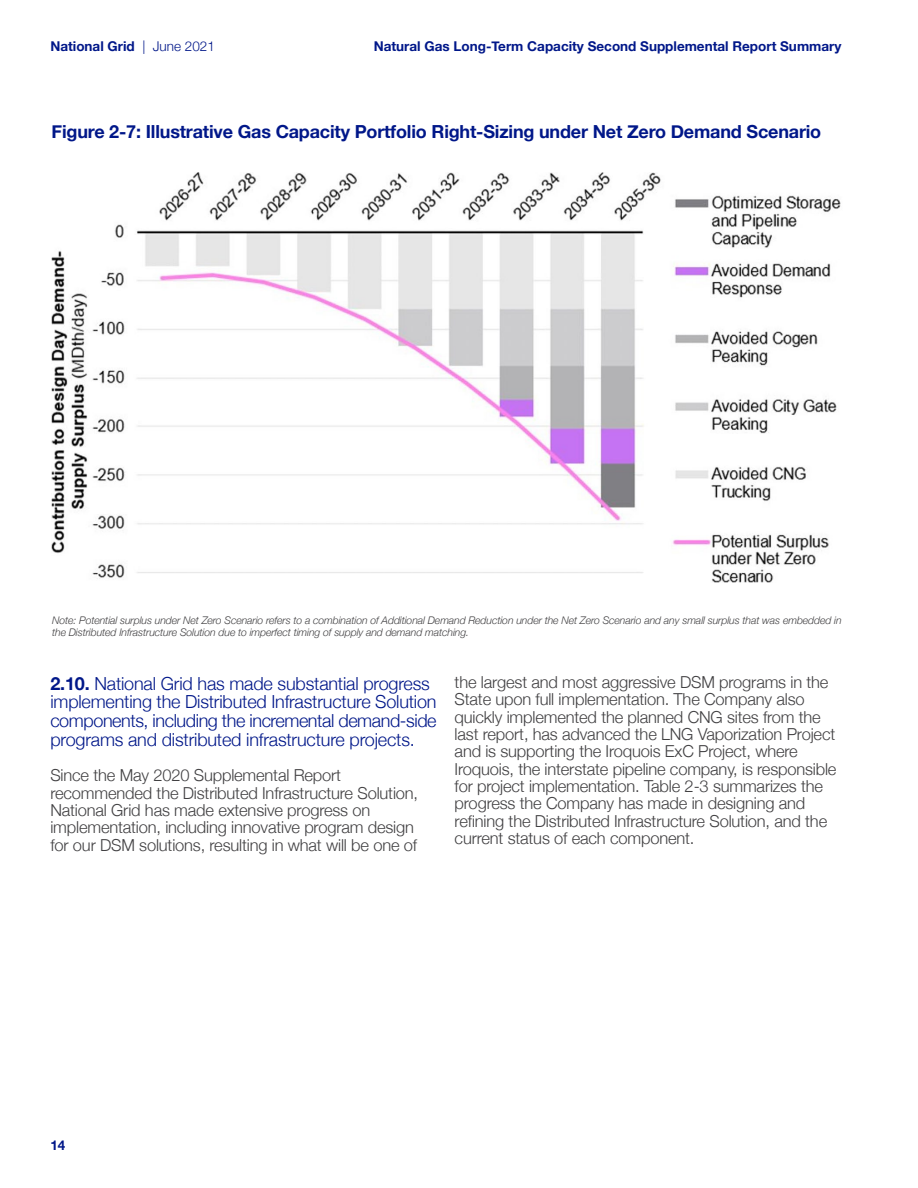
<style>
.page{position:relative;width:918px;height:1188px;background:#fff}
.page>*{position:absolute;margin:0;border:0;box-sizing:border-box;transform-origin:0 0}
.t1{font:300 18px/18.9px "Helvetica Neue";letter-spacing:-.01em;color:#001789}
.t2{font:700 18px "Helvetica Neue";letter-spacing:-.01em;color:#001789}
.t3{font:300 16.5px/17.4px "Helvetica Neue";letter-spacing:-.01em;color:#414042}
.t4{font:700 13.5px "Helvetica Neue";color:#001789}
.t5{font:italic 300 10.5px/12px "Helvetica Neue";letter-spacing:-.01em;color:#414042}
.s1{font-weight:300}
.s2{font-weight:700}
</style>
<div class="page">
<img style="left:51px;top:173px;width:790px;height:410px">
<p class="t4" style="left:50px;top:36px;width:166px">National Grid <span class="s1">| June 2021</span></p>
<p class="t4" style="left:374px;top:36px;width:469px">Natural Gas Long-Term Capacity Second Supplemental Report Summary</p>
<p class="t2" style="left:52px;top:117px;width:771px">Figure 2-7: Illustrative Gas Capacity Portfolio Right-Sizing under Net Zero Demand Scenario</p>
<p class="t5" style="left:52px;top:613px;width:791px">Note: Potential surplus under Net Zero Scenario refers to a combination of Additional Demand Reduction under the Net Zero Scenario and any small surplus that was embedded in the Distributed Infrastructure Solution due to imperfect timing of supply and demand matching.</p>
<p class="t1" style="left:50px;top:672px;width:388px"><span class="s2">2.10.</span> National Grid has made substantial progress implementing the Distributed Infrastructure Solution components, including the incremental demand-side programs and distributed infrastructure projects.</p>
<p class="t3" style="left:50px;top:766px;width:369px">Since the May 2020 Supplemental Report recommended the Distributed Infrastructure Solution, National Grid has made extensive progress on implementation, including innovative program design for our DSM solutions, resulting in what will be one of</p>
<p class="t3" style="left:455px;top:672px;width:383px">the largest and most aggressive DSM programs in the State upon full implementation. The Company also quickly implemented the planned CNG sites from the last report, has advanced the LNG Vaporization Project and is supporting the Iroquois ExC Project, where Iroquois, the interstate pipeline company, is responsible for project implementation. Table 2-3 summarizes the progress the Company has made in designing and refining the Distributed Infrastructure Solution, and the current status of each component.</p>
<p class="t4" style="left:50px;top:1135px;width:17px">14</p>
</div>
